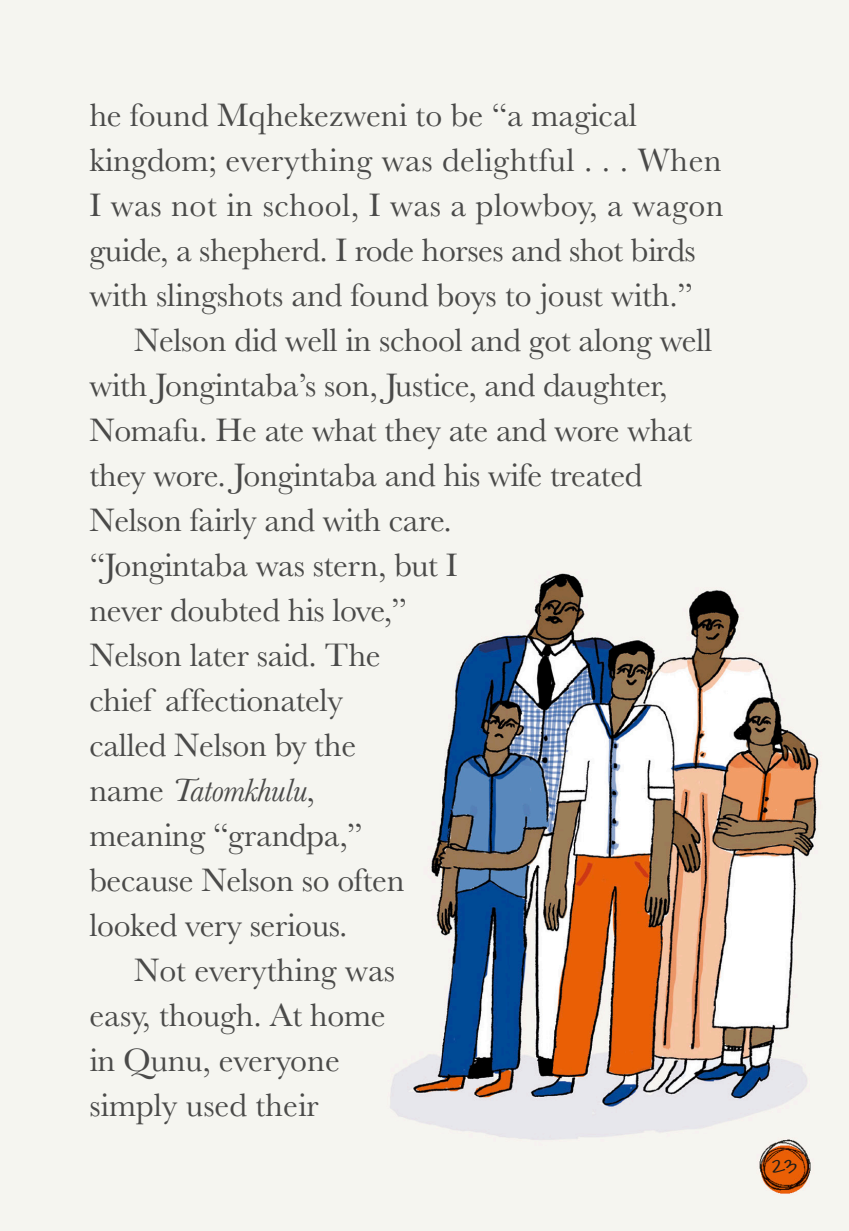
<style>
.page{position:relative;width:849px;height:1231px;background:#fff}
.page>*{position:absolute;margin:0;border:0;box-sizing:border-box;transform-origin:0 0}
.t1{font:33.75px "Baskerville MT Pro";letter-spacing:-.01em;color:#4a4a49}
.t2{font:33.75px "Baskerville MT Pro";letter-spacing:.015em;color:#4a4a49}
.t3{font:italic 33.75px "Baskerville MT Pro";letter-spacing:-.01em;color:#4a4a49}
.t4{font:700 18px "Lindsey Pro";color:#1c1c1a}
.s1{font-style:normal}
</style>
<div class="page">
<img style="left:0;top:0;width:848px;height:1231px">
<p class="t1" style="left:89px;top:96px;width:549px">he found Mqhekezweni to be “a magical</p>
<p class="t2" style="left:89px;top:141px;width:634px">kingdom; everything was delightful . . . When</p>
<p class="t2" style="left:89px;top:186px;width:635px">I was not in school, I was a plowboy, a wagon</p>
<p class="t1" style="left:89px;top:231px;width:607px">guide, a shepherd. I rode horses and shot birds</p>
<p class="t1" style="left:89px;top:276px;width:605px">with slingshots and found boys to joust with.”</p>
<p class="t1" style="left:134px;top:321px;width:579px">Nelson did well in school and got along well</p>
<p class="t1" style="left:89px;top:365px;width:579px">with Jongintaba’s son, Justice, and daughter,</p>
<p class="t1" style="left:89px;top:410px;width:604px">Nomafu. He ate what they ate and wore what</p>
<p class="t1" style="left:89px;top:455px;width:554px">they wore. Jongintaba and his wife treated</p>
<p class="t1" style="left:89px;top:500px;width:364px">Nelson fairly and with care.</p>
<p class="t1" style="left:89px;top:545px;width:370px">“Jongintaba was stern, but I</p>
<p class="t1" style="left:89px;top:590px;width:319px">never doubted his love,”</p>
<p class="t1" style="left:89px;top:635px;width:293px">Nelson later said. The</p>
<p class="t1" style="left:89px;top:680px;width:255px">chief affectionately</p>
<p class="t1" style="left:89px;top:725px;width:268px">called Nelson by the</p>
<p class="t3" style="left:89px;top:770px;width:227px"><span class="s1">name</span> Tatomkhulu<span class="s1">,</span></p>
<p class="t1" style="left:89px;top:815px;width:275px">meaning “grandpa,”</p>
<p class="t1" style="left:89px;top:860px;width:317px">because Nelson so often</p>
<p class="t1" style="left:89px;top:905px;width:260px">looked very serious.</p>
<p class="t1" style="left:134px;top:950px;width:262px">Not everything was</p>
<p class="t1" style="left:89px;top:995px;width:298px">easy, though. At home</p>
<p class="t1" style="left:89px;top:1040px;width:252px">in Qunu, everyone</p>
<p class="t1" style="left:89px;top:1085px;width:231px">simply used their</p>
<p class="t4" style="left:770px;top:1152px;width:28px">23</p>
</div>
